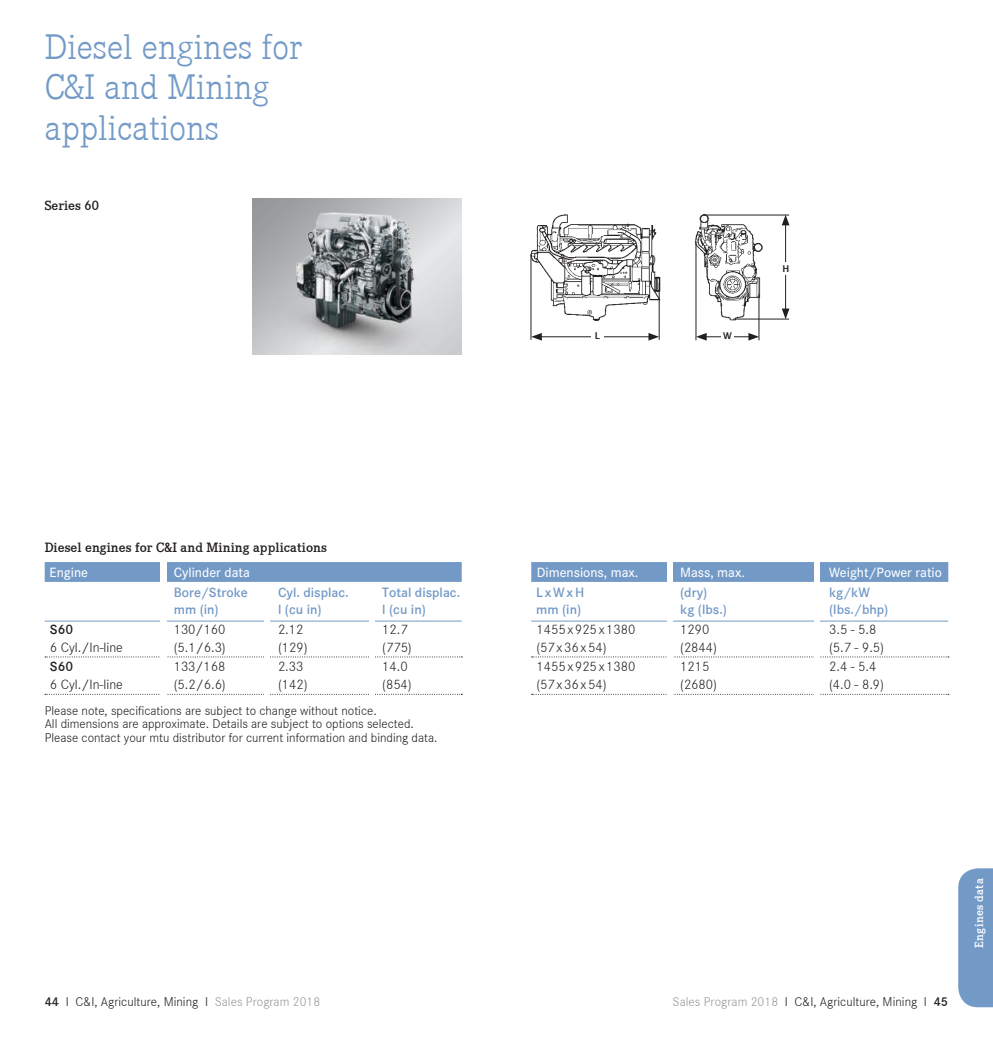
<style>
.page{position:relative;width:993px;height:1042px;background:#fff}
.page>*{position:absolute;margin:0;border:0;box-sizing:border-box;transform-origin:0 0}
.t1{font:300 36.75px/40.2px "Corporate E";color:#739ac7}
.t2{font:300 14px "Corporate S";color:#231f20}
.t3{font:600 14px "Corporate S";color:#739ac7}
.t4{font:500 14px "Corporate S";color:#fff}
.t5{font:600 14px "Corporate E";letter-spacing:.005em;color:#231f20}
.t6{font:300 14px "Corporate S";letter-spacing:.125em;color:#231f20}
.t7{font:600 14px "Corporate S";color:#231f20}
.t8{font:300 13.12px/13.1px "Corporate S";color:#231f20}
.t9{font:600 12.25px "Corporate E";letter-spacing:.03em;color:#fff}
.t10{font:700 9.97px "Corporate S";color:#231f20}
.s1{font-weight:600}
.s2{color:#949698}
</style>
<div class="page">
<div style="left:45px;top:562px;width:416px;height:20px;background:#739ac7"></div>
<hr style="left:45px;top:621px;width:416px;height:1px;background:#739ac7">
<svg style="left:45px;top:656px;width:417px;height:1px"></svg>
<svg style="left:45px;top:694px;width:417px;height:1px"></svg>
<div style="left:160px;top:557px;width:6px;height:143px;background:#fff"></div>
<div style="left:264px;top:585px;width:6px;height:115px;background:#fff"></div>
<div style="left:368px;top:585px;width:6px;height:115px;background:#fff"></div>
<div style="left:531px;top:562px;width:416px;height:20px;background:#739ac7"></div>
<hr style="left:531px;top:621px;width:416px;height:1px;background:#739ac7">
<svg style="left:531px;top:656px;width:417px;height:1px"></svg>
<svg style="left:531px;top:694px;width:417px;height:1px"></svg>
<div style="left:666px;top:557px;width:6px;height:143px;background:#fff"></div>
<div style="left:813px;top:558px;width:6px;height:142px;background:#fff"></div>
<svg style="left:252px;top:198px;width:209px;height:156px;background:#c2c3c5"></svg>
<img style="left:272px;top:201px;width:168px;height:153px">
<img style="left:531px;top:214px;width:130px;height:110px">
<hr style="left:530px;top:254px;width:1px;height:86px;background:#231f20">
<hr style="left:658px;top:283px;width:1px;height:57px;background:#231f20">
<hr style="left:539px;top:336px;width:112px;height:1px;background:#231f20">
<svg style="left:531px;top:333px;width:10px;height:8px"></svg>
<svg style="left:648px;top:333px;width:11px;height:8px"></svg>
<div style="left:591px;top:333px;width:12px;height:10px;background:#fff"></div>
<img style="left:695px;top:214px;width:74px;height:108px">
<hr style="left:695px;top:242px;width:1px;height:98px;background:#231f20">
<hr style="left:758px;top:294px;width:1px;height:46px;background:#231f20">
<hr style="left:703px;top:336px;width:48px;height:1px;background:#231f20">
<svg style="left:695px;top:333px;width:11px;height:8px"></svg>
<svg style="left:748px;top:333px;width:10px;height:8px"></svg>
<div style="left:721px;top:333px;width:12px;height:10px;background:#fff"></div>
<hr style="left:733px;top:319px;width:55px;height:1px;background:#231f20">
<hr style="left:703px;top:215px;width:85px;height:1px;background:#231f20">
<hr style="left:785px;top:222px;width:1px;height:89px;background:#231f20">
<svg style="left:781px;top:308px;width:8px;height:11px"></svg>
<svg style="left:781px;top:215px;width:8px;height:10px"></svg>
<div style="left:779px;top:262px;width:12px;height:13px;background:#fff"></div>
<div style="left:958px;top:868px;width:34px;height:139px;background:#739ac7"></div>
<h1 class="t1" style="left:45px;top:25px;width:259px">Diesel engines for<br>C&amp;I and Mining applications</h1>
<p class="t5" style="left:45px;top:195px;width:56px">Series 60</p>
<p class="t10" style="left:594px;top:330px;width:7px">L</p>
<p class="t10" style="left:722px;top:330px;width:10px">W</p>
<p class="t10" style="left:782px;top:263px;width:8px">H</p>
<p class="t5" style="left:45px;top:538px;width:283px">Diesel engines for C&amp;I and Mining applications</p>
<p class="t4" style="left:50px;top:564px;width:40px">Engine</p>
<p class="t4" style="left:174px;top:564px;width:77px">Cylinder data</p>
<p class="t3" style="left:174px;top:583px;width:76px">Bore/Stroke</p>
<p class="t3" style="left:278px;top:583px;width:72px">Cyl. displac.</p>
<p class="t3" style="left:382px;top:583px;width:79px">Total displac.</p>
<p class="t3" style="left:174px;top:600px;width:46px">mm (in)</p>
<p class="t3" style="left:278px;top:600px;width:45px">l (cu in)</p>
<p class="t3" style="left:382px;top:600px;width:45px">l (cu in)</p>
<p class="t7" style="left:50px;top:620px;width:25px">S60</p>
<p class="t2" style="left:174px;top:620px;width:53px">130/160</p>
<p class="t2" style="left:278px;top:620px;width:27px">2.12</p>
<p class="t2" style="left:382px;top:620px;width:27px">12.7</p>
<p class="t2" style="left:50px;top:637px;width:74px">6 Cyl./In-line</p>
<p class="t2" style="left:174px;top:637px;width:53px">(5.1/6.3)</p>
<p class="t2" style="left:278px;top:637px;width:31px">(129)</p>
<p class="t2" style="left:382px;top:637px;width:31px">(775)</p>
<p class="t7" style="left:50px;top:657px;width:25px">S60</p>
<p class="t2" style="left:174px;top:657px;width:53px">133/168</p>
<p class="t2" style="left:278px;top:657px;width:27px">2.33</p>
<p class="t2" style="left:382px;top:657px;width:27px">14.0</p>
<p class="t2" style="left:50px;top:674px;width:74px">6 Cyl./In-line</p>
<p class="t2" style="left:174px;top:674px;width:53px">(5.2/6.6)</p>
<p class="t2" style="left:278px;top:674px;width:31px">(142)</p>
<p class="t2" style="left:382px;top:674px;width:31px">(854)</p>
<p class="t8" style="left:45px;top:703px;width:394px">Please note, specifications are subject to change without notice.<br>All dimensions are approximate. Details are subject to options selected.<br>Please contact your mtu distributor for current information and binding data.</p>
<p class="t4" style="left:536px;top:564px;width:103px">Dimensions, max.</p>
<p class="t4" style="left:680px;top:564px;width:66px">Mass, max.</p>
<p class="t4" style="left:828px;top:564px;width:114px">Weight/Power ratio</p>
<p class="t3" style="left:536px;top:583px;width:49px">LxWxH</p>
<p class="t3" style="left:680px;top:583px;width:29px">(dry)</p>
<p class="t3" style="left:828px;top:583px;width:42px">kg/kW</p>
<p class="t3" style="left:536px;top:600px;width:46px">mm (in)</p>
<p class="t3" style="left:680px;top:600px;width:48px">kg (lbs.)</p>
<p class="t3" style="left:828px;top:600px;width:61px">(lbs./bhp)</p>
<p class="t2" style="left:536px;top:620px;width:100px">1455x925x1380</p>
<p class="t2" style="left:680px;top:620px;width:31px">1290</p>
<p class="t2" style="left:828px;top:620px;width:49px">3.5 - 5.8</p>
<p class="t6" style="left:536px;top:637px;width:72px">(57x36x54)</p>
<p class="t2" style="left:680px;top:637px;width:38px">(2844)</p>
<p class="t2" style="left:828px;top:637px;width:56px">(5.7 - 9.5)</p>
<p class="t2" style="left:536px;top:657px;width:100px">1455x925x1380</p>
<p class="t2" style="left:680px;top:657px;width:31px">1215</p>
<p class="t2" style="left:828px;top:657px;width:49px">2.4 - 5.4</p>
<p class="t6" style="left:536px;top:674px;width:72px">(57x36x54)</p>
<p class="t2" style="left:680px;top:674px;width:38px">(2680)</p>
<p class="t2" style="left:828px;top:674px;width:56px">(4.0 - 8.9)</p>
<p class="t8" style="left:45px;top:994px;width:277px"><span class="s1">44</span> I C&amp;I, Agriculture, Mining I <span class="s2">Sales Program 2018</span></p>
<p class="t8" style="left:672px;top:994px;width:277px"><span class="s2">Sales Program 2018</span> I C&amp;I, Agriculture, Mining I <span class="s1">45</span></p>
<p class="t9" style="left:970px;top:948px;width:71px;rotate:-90deg">Engines data</p>
</div>
